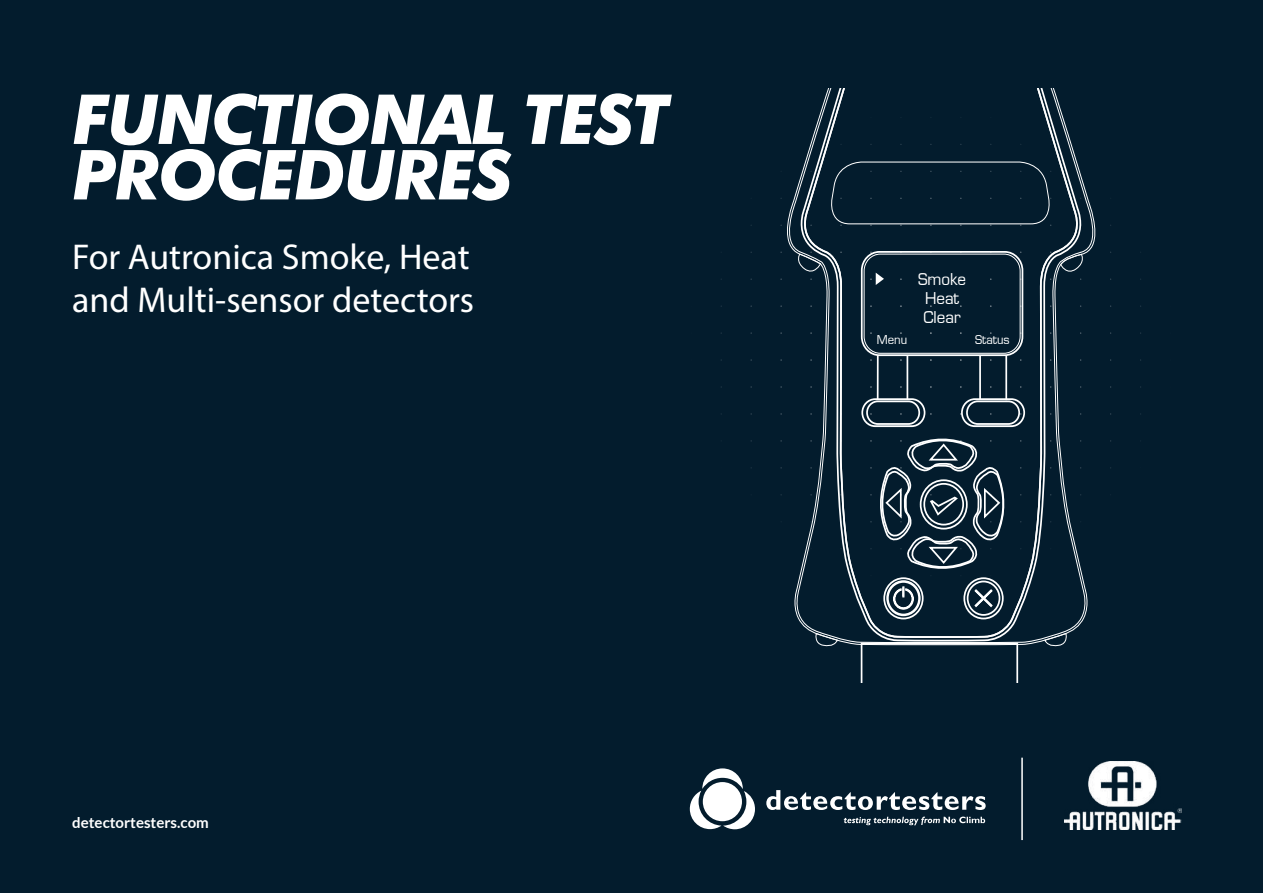
<style>
.page{position:relative;width:1263px;height:893px;background:#031c2d}
.page>*{position:absolute;margin:0;border:0;box-sizing:border-box;transform-origin:0 0}
.t1{font:italic 700 69px/55.5px "Futura BT";letter-spacing:-.03em;color:#fff}
.t2{font:36px/43.2px "Myriad Pro";color:#fff}
.t3{font:15.9px/19px "Euromode Plain";color:#fff;text-align:center;scale:.95 1}
.t4{font:700 15px "Lato";color:#fff}
.t5{font:11.85px "Euromode Plain";color:#fff;scale:.95 1}
</style>
<div class="page">
<svg style="left:690px;top:768px;width:65px;height:61px"></svg>
<svg style="left:766px;top:790px;width:220px;height:20px"></svg>
<div style="left:703px;top:782px;width:39px;height:39px;background:#fff;border-radius:50%"></div>
<svg style="left:844px;top:817px;width:141px;height:8px"></svg>
<svg style="left:861px;top:645px;width:157px;height:37px"></svg>
<svg style="left:821px;top:645px;width:12px;height:2px"></svg>
<svg style="left:787px;top:89px;width:308px;height:554px"></svg>
<div style="left:861px;top:251px;width:162px;height:105px;border:2px solid #fff;border-radius:18px"></div>
<div style="left:864px;top:254px;width:156px;height:100px;border:1px solid #fff;border-radius:17px"></div>
<svg style="left:1044px;top:633px;width:24px;height:14px"></svg>
<svg style="left:1060px;top:253px;width:27px;height:23px"></svg>
<div style="left:861px;top:398px;width:64px;height:29px;border:2px solid #fff;border-radius:13px"></div>
<div style="left:866px;top:400px;width:54px;height:25px;border:2px solid #fff;border-radius:11px"></div>
<svg style="left:876px;top:273px;width:8px;height:12px"></svg>
<img style="left:1065px;top:761px;width:116px;height:68px">
<hr style="left:1021px;top:758px;width:2px;height:82px;background:#fff">
<h1 class="t1" style="left:72px;top:91px;width:599px">FUNCTIONAL TEST<br>PROCEDURES</h1>
<p class="t2" style="left:72px;top:235px;width:403px">For Autronica Smoke, Heat and Multi-sensor detectors</p>
<p class="t4" style="left:72px;top:814px;width:138px">detectortesters.com</p>
<p class="t3" style="left:918px;top:269px;width:52px">Smoke<br>Heat<br>Clear</p>
<p class="t5" style="left:877px;top:333px;width:34px">Menu</p>
<p class="t5" style="left:975px;top:333px;width:38px">Status</p>
</div>
